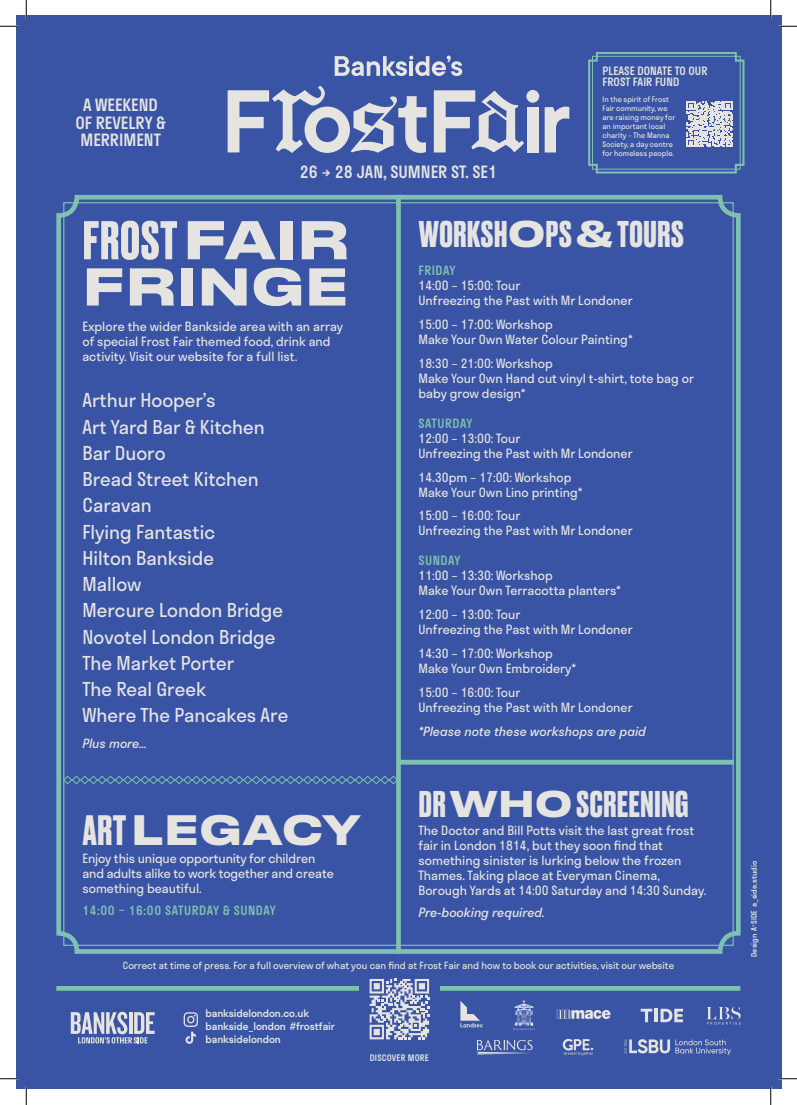
<style>
.page{position:relative;width:797px;height:1105px;background:#fff}
.page>*{position:absolute;margin:0;border:0;box-sizing:border-box;transform-origin:0 0}
.t1{font:700 51.25px "Druk";letter-spacing:.02em;color:#e6e4e1}
.t2{font:700 50px "Druk Text Wide";color:#e6e4e1}
.t3{font:700 40px "Druk Text Wide";color:#e6e4e1}
.t4{font:700 35px "Druk";letter-spacing:.02em;color:#e6e4e1}
.t5{font:18.75px/26.2px "Stratos";color:#e6e4e1}
.t6{font:500 16.62px/17.8px "Stratos";color:#e6e4e1;text-align:center}
.t7{font:12.5px/15px "Stratos";color:#e6e4e1}
.t8{font:italic 12.5px "Stratos";color:#e6e4e1}
.t9{font:500 12.5px "Stratos";letter-spacing:.04em;color:#7fc1b0}
.t10{font:500 11.25px/11.2px "Stratos";color:#e6e4e1}
.t11{font:500 10.25px/12.6px "Stratos";letter-spacing:-.01em;color:#e6e4e1}
.t12{font:9.75px "Stratos";color:#e6e4e1}
.t13{font:500 8.75px "Stratos";letter-spacing:.01em;color:#e6e4e1}
.t14{font:500 7.5px "Stratos";color:#e6e4e1}
.t15{font:7.38px/8.9px "Stratos";color:#e6e4e1}
.s1{font-family:"Druk Text Wide"}
.s2{font-family:"Druk"}
</style>
<div class="page">
<div style="left:16px;top:16px;width:765px;height:1073px;background:#3954a4"></div>
<svg style="left:335px;top:55px;width:127px;height:21px"></svg>
<div style="left:56px;top:195px;width:684px;height:759px;border:5px solid #7fc1b0;border-radius:18px"></div>
<div style="left:398px;top:760px;width:335px;height:5px;background:#7fc1b0"></div>
<svg style="left:63px;top:775px;width:333px;height:10px"></svg>
<svg style="left:588px;top:52px;width:157px;height:122px"></svg>
<div style="left:592px;top:56px;width:148px;height:113px;border:1px solid #7fc1b0"></div>
<div style="left:56px;top:986px;width:684px;height:5px;background:#7fc1b0"></div>
<div style="left:359px;top:979px;width:81px;height:30px;background:#3954a4"></div>
<svg style="left:369px;top:979px;width:60px;height:60px"></svg>
<svg style="left:71px;top:1012px;width:84px;height:31px"></svg>
<svg style="left:184px;top:1012px;width:14px;height:32px"></svg>
<svg style="left:460px;top:1001px;width:23px;height:26px"></svg>
<svg style="left:707px;top:1007px;width:33px;height:18px"></svg>
<svg style="left:477px;top:1040px;width:55px;height:14px"></svg>
<svg style="left:640px;top:1009px;width:43px;height:13px"></svg>
<svg style="left:557px;top:1009px;width:53px;height:10px"></svg>
<img style="left:513px;top:1000px;width:21px;height:29px">
<svg style="left:562px;top:1039px;width:31px;height:16px"></svg>
<svg style="left:624px;top:1039px;width:107px;height:16px"></svg>
<svg style="left:228px;top:86px;width:198px;height:67px"></svg>
<svg style="left:434px;top:90px;width:90px;height:62px"></svg>
<div style="left:527px;top:107px;width:11px;height:45px;background:#e6e4e1"></div>
<div style="left:526px;top:90px;width:13px;height:13px;background:#e6e4e1;border-radius:50%"></div>
<svg style="left:544px;top:107px;width:25px;height:45px"></svg>
<div style="left:396px;top:195px;width:5px;height:759px;background:#7fc1b0"></div>
<svg style="left:0;top:25px;width:19px;height:2px"></svg>
<svg style="left:778px;top:25px;width:19px;height:2px"></svg>
<svg style="left:0;top:1078px;width:19px;height:1px"></svg>
<svg style="left:778px;top:1078px;width:19px;height:1px"></svg>
<svg style="left:25px;top:0;width:2px;height:19px"></svg>
<svg style="left:25px;top:1086px;width:2px;height:19px"></svg>
<svg style="left:770px;top:0;width:1px;height:19px"></svg>
<svg style="left:770px;top:1086px;width:1px;height:19px"></svg>
<h3 class="t6" style="left:75px;top:95px;width:92px">A WEEKEND<br>OF REVELRY &amp;<br>MERRIMENT</h3>
<h3 class="t6" style="left:300px;top:162px;width:199px">26 → 28 JAN, SUMNER ST. SE1</h3>
<p class="t10" style="left:602px;top:65px;width:107px">PLEASE DONATE TO OUR<br>FROST FAIR FUND</p>
<p class="t15" style="left:602px;top:95px;width:74px">In the spirit of Frost<br>Fair community, we are raising money for an important local charity – The Manna<br>Society, a day centre for homeless people.</p>
<h1 class="t1" style="left:83px;top:205px;width:268px">FROST <span class="s1">FAIR</span></h1>
<h2 class="t2" style="left:82px;top:243px;width:268px">FRINGE</h2>
<p class="t7" style="left:82px;top:319px;width:262px">Explore the wider Bankside area with an array of special Frost Fair themed food, drink and activity. Visit our website for a full list.</p>
<h3 class="t5" style="left:82px;top:387px;width:207px">Arthur Hooper’s<br>Art Yard Bar &amp; Kitchen<br>Bar Duoro<br>Bread Street Kitchen<br>Caravan<br>Flying Fantastic<br>Hilton Bankside<br>Mallow<br>Mercure London Bridge<br>Novotel London Bridge<br>The Market Porter<br>The Real Greek<br>Where The Pancakes Are</h3>
<p class="t8" style="left:82px;top:733px;width:66px">Plus more…</p>
<h3 class="t3" style="left:83px;top:795px;width:279px"><span class="s2">ART</span> LEGACY</h3>
<p class="t7" style="left:82px;top:866px;width:253px">and adults alike to work together and create something beautiful.</p>
<p class="t9" style="left:82px;top:901px;width:195px">14:00 – 16:00 SATURDAY &amp; SUNDAY</p>
<p class="t7" style="left:82px;top:851px;width:234px">Enjoy this unique opportunity for children</p>
<h3 class="t4" style="left:419px;top:210px;width:266px">WORKSH<span class="s1">O</span>PS <span class="s1">&amp;</span> TOURS</h3>
<p class="t9" style="left:418px;top:260px;width:38px">FRIDAY</p>
<p class="t7" style="left:418px;top:277px;width:216px">14:00 – 15:00: Tour<br>Unfreezing the Past with Mr Londoner</p>
<p class="t7" style="left:418px;top:316px;width:216px">15:00 – 17:00: Workshop<br>Make Your Own Water Colour Painting*</p>
<p class="t7" style="left:418px;top:355px;width:277px">18:30 – 21:00: Workshop<br>Make Your Own Hand cut vinyl t-shirt, tote bag or baby grow design*</p>
<p class="t9" style="left:418px;top:413px;width:55px">SATURDAY</p>
<p class="t7" style="left:418px;top:430px;width:216px">12:00 – 13:00: Tour<br>Unfreezing the Past with Mr Londoner</p>
<p class="t7" style="left:418px;top:469px;width:166px">14.30pm – 17:00: Workshop<br>Make Your Own Lino printing*</p>
<p class="t7" style="left:418px;top:508px;width:216px">15:00 – 16:00: Tour<br>Unfreezing the Past with Mr Londoner</p>
<p class="t9" style="left:418px;top:551px;width:43px">SUNDAY</p>
<p class="t7" style="left:418px;top:568px;width:204px">11:00 – 13:30: Workshop<br>Make Your Own Terracotta planters*</p>
<p class="t7" style="left:418px;top:607px;width:216px">12:00 – 13:00: Tour<br>Unfreezing the Past with Mr Londoner</p>
<p class="t7" style="left:418px;top:646px;width:159px">14:30 – 17:00: Workshop<br>Make Your Own Embroidery*</p>
<p class="t7" style="left:418px;top:684px;width:216px">15:00 – 16:00: Tour<br>Unfreezing the Past with Mr Londoner</p>
<p class="t8" style="left:418px;top:721px;width:229px">*Please note these workshops are paid</p>
<h3 class="t4" style="left:419px;top:780px;width:271px">DR <span class="s1">WHO</span> SCREENING</h3>
<p class="t7" style="left:418px;top:823px;width:289px">The Doctor and Bill Potts visit the last great frost fair in London 1814, but they soon find that something sinister is lurking below the frozen Thames. Taking place at Everyman Cinema, Borough Yards at 14:00 Saturday and 14:30 Sunday.</p>
<p class="t8" style="left:418px;top:903px;width:128px">Pre-booking required.</p>
<p class="t12" style="left:123px;top:958px;width:553px">Correct at time of press. For a full overview of what you can find at Frost Fair and how to book our activities, visit our website</p>
<p class="t11" style="left:205px;top:1007px;width:131px">banksidelondon.co.uk bankside_london #frostfair banksidelondon</p>
<p class="t13" style="left:370px;top:1051px;width:60px">DISCOVER MORE</p>
<p class="t14" style="left:748px;top:957px;width:97px;rotate:-90deg">Design A-SIDE a_side.studio</p>
</div>
